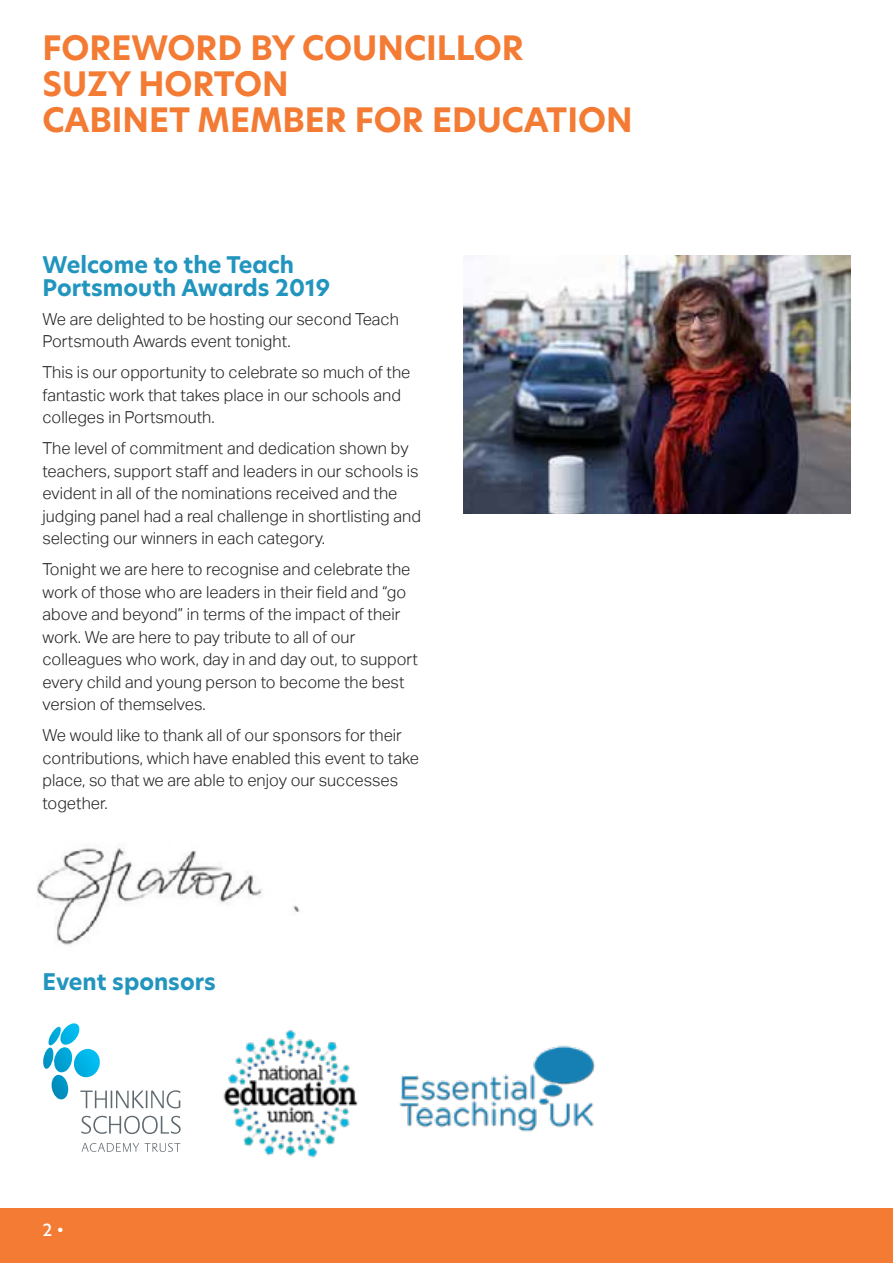
<style>
.page{position:relative;width:893px;height:1263px;background:#fff}
.page>*{position:absolute;margin:0;border:0;box-sizing:border-box;transform-origin:0 0}
.Award{font:700 33px/36px "Hero New";color:#f37b33}
.School{font:700 22.5px/22.5px "Hero New";color:#2195be}
.Body{font:300 16.5px/22.5px "Aktiv Grotesk";color:#231f20}
.t1{font:500 16.5px "Hero New";color:#fff}
</style>
<div class="page">
<div style="left:0;top:1208px;width:893px;height:55px;background:#f37b33"></div>
<img style="left:463px;top:255px;width:387px;height:258px">
<svg style="left:81px;top:1116px;width:100px;height:18px"></svg>
<svg style="left:82px;top:1143px;width:57px;height:9px"></svg>
<svg style="left:145px;top:1143px;width:35px;height:9px"></svg>
<svg style="left:43px;top:1023px;width:137px;height:85px"></svg>
<img style="left:223px;top:1030px;width:135px;height:128px">
<img style="left:399px;top:1045px;width:196px;height:87px">
<img style="left:37px;top:848px;width:263px;height:97px">
<p class="Award" style="left:43px;top:30px;width:592px">FOREWORD BY COUNCILLOR<br>SUZY HORTON<br>CABINET MEMBER FOR EDUCATION</p>
<p class="School" style="left:43px;top:254px;width:289px">Welcome to the Teach<br>Portsmouth Awards 2019</p>
<p class="Body" style="left:43px;top:308px;width:358px">We are delighted to be hosting our second Teach<br>Portsmouth Awards event tonight.</p>
<p class="Body" style="left:43px;top:361px;width:369px">This is our opportunity to celebrate so much of the fantastic work that takes place in our schools and colleges in Portsmouth.</p>
<p class="Body" style="left:43px;top:437px;width:380px">The level of commitment and dedication shown by teachers, support staff and leaders in our schools is evident in all of the nominations received and the judging panel had a real challenge in shortlisting and selecting our winners in each category.</p>
<p class="Body" style="left:43px;top:558px;width:377px">Tonight we are here to recognise and celebrate the work of those who are leaders in their field and “go above and beyond” in terms of the impact of their work. We are here to pay tribute to all of our colleagues who work, day in and day out, to support every child and young person to become the best version of themselves.</p>
<p class="Body" style="left:43px;top:724px;width:378px">We would like to thank all of our sponsors for their contributions, which have enabled this event to take place, so that we are able to enjoy our successes together.</p>
<p class="School" style="left:43px;top:971px;width:175px">Event sponsors</p>
<p class="t1" style="left:43px;top:1218px;width:23px">2 •</p>
</div>
